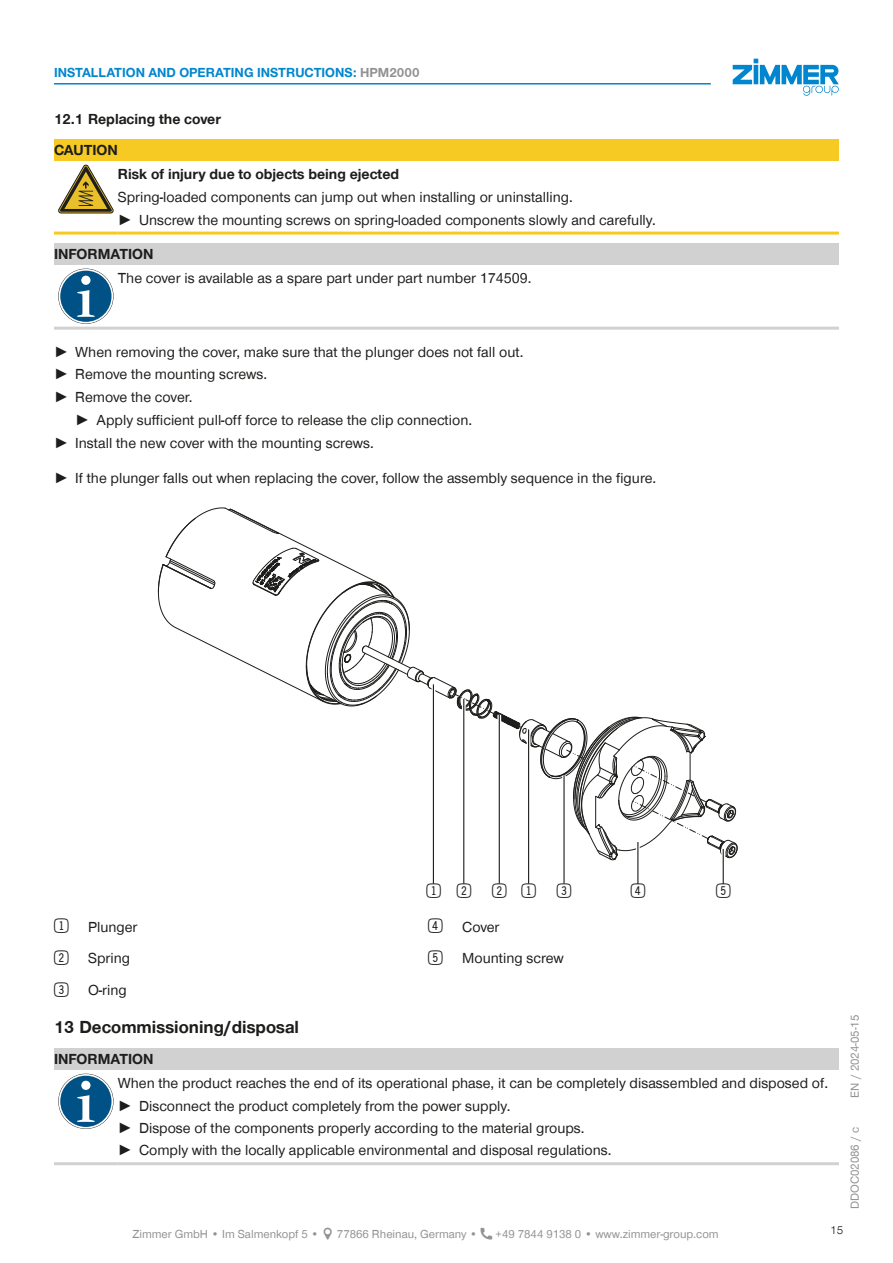
<style>
.page{position:relative;width:893px;height:1263px;background:#fff}
.page>*{position:absolute;margin:0;border:0;box-sizing:border-box;transform-origin:0 0}
.CB_AF_TD-Tabelle-zentriert{font:24px "Double Digits Super Square";color:#1d1d1b}
.t1{font:23.85px "Double Digits Super Square";letter-spacing:.595em;color:#1d1d1b}
.t2{font:700 18px "Zimmer Group Sans Global";color:#1d1d1b}
.CB_AF_TD-Text{font:15px "Zimmer Group Sans Global";color:#1d1d1b}
.CB_AF_TD-Text-2{font:700 15px "Zimmer Group Sans Global";color:#1d1d1b}
.CB_AF_TD-Signalwort{font:700 15px "Zimmer Group Sans Global";color:#1d1d1b}
.CB_AF_TD-Kopfzeile{font:700 13.5px "Zimmer Group Sans Global";color:#0086ce}
.CB_AF_TD-Fusszeile{font:12px "Zimmer Group Sans Global";color:#939292}
.CB_AF_TD-Seitenrand{font:12px "Zimmer Group Sans";color:#939292}
.CB_AF_Seitenzahl_rechts{font:300 12px "Zimmer Group Sans";color:#1d1d1b}
.s1{color:#939292}
.s2{font-family:"Zimmer Group Sans"}
</style>
<div class="page">
<svg style="left:733px;top:59px;width:106px;height:37px"></svg>
<div style="left:54px;top:139px;width:785px;height:22px;background:#f6ca22"></div>
<hr style="left:54px;top:232px;width:64px;height:3px;background:#f6ca22">
<hr style="left:118px;top:232px;width:721px;height:3px;background:#f6ca22">
<svg style="left:58px;top:165px;width:56px;height:48px"></svg>
<div style="left:54px;top:243px;width:785px;height:21px;background:#d1d1d1"></div>
<hr style="left:54px;top:327px;width:64px;height:3px;background:#d1d1d1">
<hr style="left:118px;top:327px;width:721px;height:3px;background:#d1d1d1">
<svg style="left:58px;top:269px;width:56px;height:55px"></svg>
<svg style="left:59px;top:269px;width:54px;height:54px"></svg>
<div style="left:60px;top:271px;width:52px;height:51px;background:#005286;border-radius:50%"></div>
<svg style="left:77px;top:290px;width:18px;height:27px"></svg>
<div style="left:81px;top:276px;width:9px;height:9px;background:#fff;border-radius:50%"></div>
<svg style="left:158px;top:507px;width:580px;height:354px"></svg>
<hr style="left:562px;top:775px;width:4px;height:108px;background:#fff">
<hr style="left:563px;top:775px;width:2px;height:108px;background:#1d1d1b">
<hr style="left:432px;top:684px;width:3px;height:200px;background:#fff">
<hr style="left:433px;top:684px;width:1px;height:200px;background:#1d1d1b">
<svg style="left:636px;top:842px;width:4px;height:42px"></svg>
<hr style="left:637px;top:842px;width:1px;height:42px;background:#1d1d1b">
<svg style="left:462px;top:699px;width:4px;height:185px"></svg>
<hr style="left:463px;top:699px;width:1px;height:185px;background:#1d1d1b">
<svg style="left:497px;top:715px;width:4px;height:168px"></svg>
<hr style="left:499px;top:715px;width:1px;height:168px;background:#1d1d1b">
<hr style="left:527px;top:729px;width:3px;height:155px;background:#fff">
<hr style="left:528px;top:729px;width:1px;height:155px;background:#1d1d1b">
<svg style="left:721px;top:849px;width:4px;height:35px"></svg>
<hr style="left:723px;top:849px;width:1px;height:35px;background:#1d1d1b">
<div style="left:54px;top:1048px;width:785px;height:21px;background:#d1d1d1"></div>
<hr style="left:54px;top:1162px;width:64px;height:3px;background:#d1d1d1">
<hr style="left:118px;top:1162px;width:721px;height:3px;background:#d1d1d1">
<svg style="left:58px;top:1074px;width:56px;height:55px"></svg>
<svg style="left:59px;top:1074px;width:54px;height:54px"></svg>
<div style="left:60px;top:1076px;width:52px;height:51px;background:#005286;border-radius:50%"></div>
<svg style="left:77px;top:1095px;width:18px;height:27px"></svg>
<div style="left:81px;top:1081px;width:9px;height:9px;background:#fff;border-radius:50%"></div>
<hr style="left:54px;top:83px;width:657px;height:2px;background:#0086ce">
<p class="CB_AF_TD-Kopfzeile" style="left:54px;top:65px;width:367px">INSTALLATION AND OPERATING INSTRUCTIONS: <span class="s1">HPM2000</span></p>
<p class="CB_AF_TD-Text-2" style="left:54px;top:110px;width:168px">12.1 Replacing the cover</p>
<p class="CB_AF_TD-Signalwort" style="left:54px;top:141px;width:65px">CAUTION</p>
<p class="CB_AF_TD-Text-2" style="left:118px;top:165px;width:283px">Risk of injury due to objects being ejected</p>
<p class="CB_AF_TD-Text" style="left:118px;top:188px;width:457px">Spring-loaded components can jump out when installing or uninstalling.</p>
<p class="CB_AF_TD-Text" style="left:118px;top:211px;width:540px"><span class="s2">►</span> Unscrew the mounting screws on spring-loaded components slowly and carefully.</p>
<p class="CB_AF_TD-Signalwort" style="left:54px;top:245px;width:101px">INFORMATION</p>
<p class="CB_AF_TD-Text" style="left:118px;top:269px;width:415px">The cover is available as a spare part under part number 174509.</p>
<p class="CB_AF_TD-Text" style="left:54px;top:343px;width:471px"><span class="s2">►</span> When removing the cover, make sure that the plunger does not fall out.</p>
<p class="CB_AF_TD-Text" style="left:54px;top:365px;width:215px"><span class="s2">►</span> Remove the mounting screws.</p>
<p class="CB_AF_TD-Text" style="left:54px;top:388px;width:140px"><span class="s2">►</span> Remove the cover.</p>
<p class="CB_AF_TD-Text" style="left:75px;top:411px;width:398px"><span class="s2">►</span> Apply sufficient pull-off force to release the clip connection.</p>
<p class="CB_AF_TD-Text" style="left:54px;top:434px;width:321px"><span class="s2">►</span> Install the new cover with the mounting screws.</p>
<p class="CB_AF_TD-Text" style="left:54px;top:469px;width:604px"><span class="s2">►</span> If the plunger falls out when replacing the cover, follow the assembly sequence in the figure.</p>
<p class="t1" style="left:426px;top:880px;width:151px">12213</p>
<p class="t1" style="left:631px;top:881px;width:20px">4</p>
<p class="t1" style="left:716px;top:881px;width:20px">5</p>
<p class="CB_AF_TD-Tabelle-zentriert" style="left:54px;top:915px;width:20px">1</p>
<p class="CB_AF_TD-Text" style="left:88px;top:917px;width:51px">Plunger</p>
<p class="CB_AF_TD-Tabelle-zentriert" style="left:428px;top:915px;width:20px">4</p>
<p class="CB_AF_TD-Text" style="left:462px;top:917px;width:39px">Cover</p>
<p class="CB_AF_TD-Tabelle-zentriert" style="left:54px;top:947px;width:20px">2</p>
<p class="CB_AF_TD-Text" style="left:88px;top:949px;width:44px">Spring</p>
<p class="CB_AF_TD-Tabelle-zentriert" style="left:428px;top:947px;width:20px">5</p>
<p class="CB_AF_TD-Text" style="left:462px;top:949px;width:103px">Mounting screw</p>
<p class="CB_AF_TD-Tabelle-zentriert" style="left:54px;top:979px;width:20px">3</p>
<p class="CB_AF_TD-Text" style="left:88px;top:981px;width:40px">O-ring</p>
<p class="t2" style="left:54px;top:1016px;width:246px">13 Decommissioning/disposal</p>
<p class="CB_AF_TD-Signalwort" style="left:54px;top:1050px;width:101px">INFORMATION</p>
<p class="CB_AF_TD-Text" style="left:118px;top:1074px;width:712px">When the product reaches the end of its operational phase, it can be completely disassembled and disposed of.</p>
<p class="CB_AF_TD-Text" style="left:118px;top:1097px;width:394px"><span class="s2">►</span> Disconnect the product completely from the power supply.</p>
<p class="CB_AF_TD-Text" style="left:118px;top:1119px;width:468px"><span class="s2">►</span> Dispose of the components properly according to the material groups.</p>
<p class="CB_AF_TD-Text" style="left:118px;top:1141px;width:495px"><span class="s2">►</span> Comply with the locally applicable environmental and disposal regulations.</p>
<p class="CB_AF_TD-Seitenrand" style="left:847px;top:1097px;width:84px;rotate:-90deg">EN / 2024-05-15</p>
<p class="CB_AF_TD-Seitenrand" style="left:847px;top:1209px;width:83px;rotate:-90deg">DDOC02086 / c</p>
<p class="CB_AF_TD-Fusszeile" style="left:132px;top:1227px;width:188px">Zimmer GmbH • Im Salmenkopf 5 •</p>
<p class="CB_AF_TD-Fusszeile" style="left:337px;top:1227px;width:142px">77866 Rheinau, Germany •</p>
<p class="CB_AF_TD-Fusszeile" style="left:496px;top:1227px;width:225px">+49 7844 9138 0 • www.zimmer-group.com</p>
<p class="CB_AF_Seitenzahl_rechts" style="left:830px;top:1222px;width:15px">15</p>
</div>
